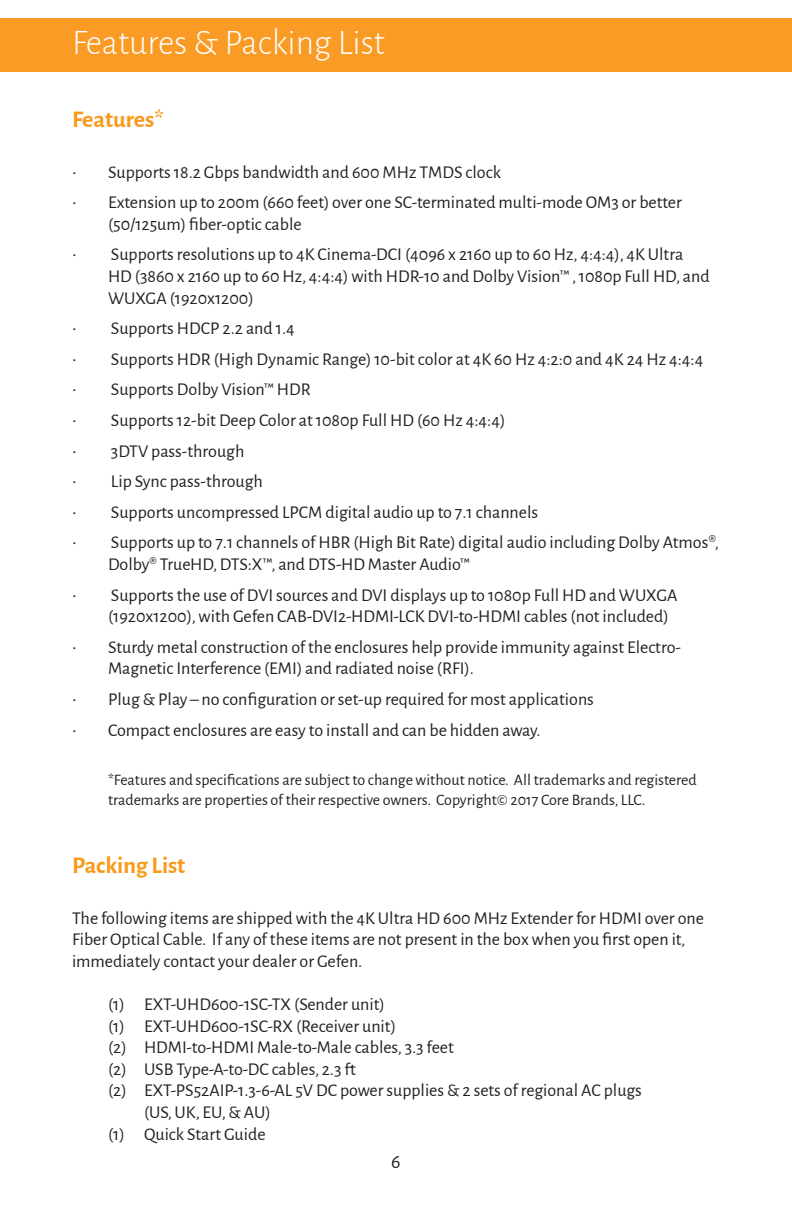
<style>
.page{position:relative;width:792px;height:1224px;background:#fff}
.page>*{position:absolute;margin:0;border:0;box-sizing:border-box;transform-origin:0 0}
.Non-TOC_Page_Title{font:300 36px "Alegreya Sans";color:#fff}
.Non-TOC_Section_Head{font:700 24px "Alegreya Sans";color:#f89a1c}
.t1{font:20px "Alegreya Sans";color:#231f20}
.General_Text{font:18px/21.6px "Alegreya Sans";color:#231f20}
.Specification_Value{font:18px/21.6px "Alegreya Sans";color:#231f20}
.General_Text-2{font:16px/19.2px "Alegreya Sans";color:#231f20}
</style>
<div class="page">
<div style="left:0;top:18px;width:792px;height:54px;background:#f99b24"></div>
<p class="Non-TOC_Page_Title" style="left:72px;top:19px;width:314px">Features &amp; Packing List</p>
<p class="Non-TOC_Section_Head" style="left:72px;top:102px;width:93px">Features*</p>
<p class="General_Text" style="left:72px;top:160px;width:430px">• Supports 18.2 Gbps bandwidth and 600 MHz TMDS clock</p>
<p class="General_Text" style="left:108px;top:191px;width:575px;text-indent:-36px">• Extension up to 200m (660 feet) over one SC-terminated multi-mode OM3 or better (50/125um) fiber-optic cable</p>
<p class="General_Text" style="left:108px;top:243px;width:603px;text-indent:-36px">• Supports resolutions up to 4K Cinema-DCI (4096 x 2160 up to 60 Hz, 4:4:4), 4K Ultra<br>HD (3860 x 2160 up to 60 Hz, 4:4:4) with HDR-10 and Dolby Vision™ , 1080p Full HD, and<br>WUXGA (1920x1200)</p>
<p class="General_Text" style="left:72px;top:317px;width:224px">• Supports HDCP 2.2 and 1.4</p>
<p class="General_Text" style="left:72px;top:347px;width:633px">• Supports HDR (High Dynamic Range) 10-bit color at 4K 60 Hz 4:2:0 and 4K 24 Hz 4:4:4</p>
<p class="General_Text" style="left:72px;top:378px;width:240px">• Supports Dolby Vision™ HDR</p>
<p class="General_Text" style="left:72px;top:409px;width:435px">• Supports 12-bit Deep Color at 1080p Full HD (60 Hz 4:4:4)</p>
<p class="General_Text" style="left:72px;top:439px;width:174px">• 3DTV pass-through</p>
<p class="General_Text" style="left:72px;top:470px;width:192px">• Lip Sync pass-through</p>
<p class="General_Text" style="left:72px;top:500px;width:468px">• Supports uncompressed LPCM digital audio up to 7.1 channels</p>
<p class="General_Text" style="left:108px;top:531px;width:612px;text-indent:-36px">• Supports up to 7.1 channels of HBR (High Bit Rate) digital audio including Dolby Atmos®,<br>Dolby® TrueHD, DTS:X™, and DTS-HD Master Audio™</p>
<p class="General_Text" style="left:108px;top:583px;width:571px;text-indent:-36px">• Supports the use of DVI sources and DVI displays up to 1080p Full HD and WUXGA (1920x1200), with Gefen CAB-DVI2-HDMI-LCK DVI-to-HDMI cables (not included)</p>
<p class="General_Text" style="left:108px;top:635px;width:575px;text-indent:-36px">• Sturdy metal construction of the enclosures help provide immunity against Electro-<br>Magnetic Interference (EMI) and radiated noise (RFI).</p>
<p class="General_Text" style="left:72px;top:688px;width:523px">• Plug &amp; Play – no configuration or set-up required for most applications</p>
<p class="General_Text" style="left:72px;top:718px;width:470px">• Compact enclosures are easy to install and can be hidden away.</p>
<p class="General_Text-2" style="left:108px;top:770px;width:590px">*Features and specifications are subject to change without notice. All trademarks and registered trademarks are properties of their respective owners. Copyright© 2017 Core Brands, LLC.</p>
<p class="Non-TOC_Section_Head" style="left:72px;top:848px;width:115px">Packing List</p>
<p class="General_Text" style="left:72px;top:906px;width:633px">The following items are shipped with the 4K Ultra HD 600 MHz Extender for HDMI over one<br>Fiber Optical Cable. If any of these items are not present in the box when you first open it, immediately contact your dealer or Gefen.</p>
<p class="Specification_Value" style="left:108px;top:993px;width:278px">(1) EXT-UHD600-1SC-TX (Sender unit)</p>
<p class="Specification_Value" style="left:108px;top:1014px;width:289px">(1) EXT-UHD600-1SC-RX (Receiver unit)</p>
<p class="Specification_Value" style="left:108px;top:1036px;width:347px">(2) HDMI-to-HDMI Male-to-Male cables, 3.3 feet</p>
<p class="Specification_Value" style="left:108px;top:1057px;width:249px">(2) USB Type-A-to-DC cables, 2.3 ft</p>
<p class="Specification_Value" style="left:144px;top:1079px;width:499px;text-indent:-36px">(2) EXT-PS52AIP-1.3-6-AL 5V DC power supplies &amp; 2 sets of regional AC plugs (US, UK, EU, &amp; AU)</p>
<p class="Specification_Value" style="left:108px;top:1122px;width:159px">(1) Quick Start Guide</p>
<p class="t1" style="left:391px;top:1148px;width:11px">6</p>
</div>
